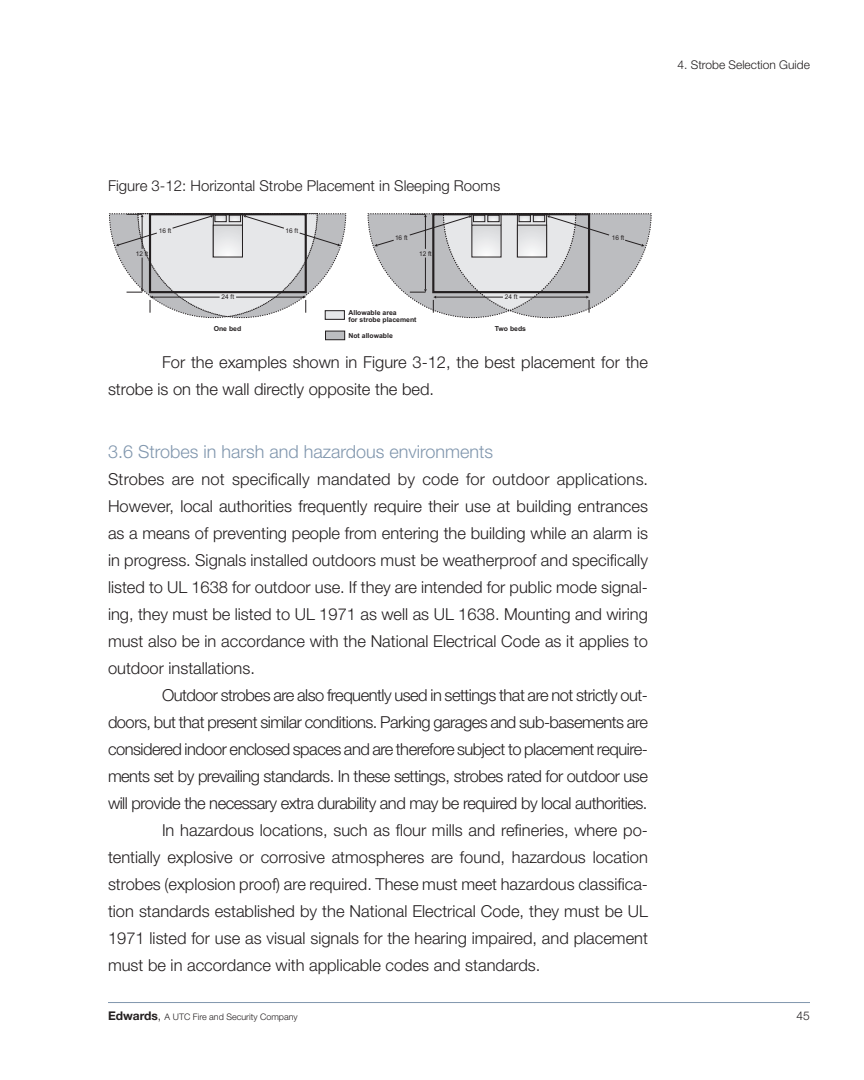
<style>
.page{position:relative;width:864px;height:1080px;background:#fff}
.page>*{position:absolute;margin:0;border:0;box-sizing:border-box;transform-origin:0 0}
.Subhead{font:300 18px "Helvetica Neue LT Std";color:#8197ae}
.Body{font:300 16.5px/27px "Helvetica Neue LT Std";color:#231f20;text-align:justify}
.Body_--_No_indent{font:300 16.5px/27px "Helvetica Neue LT Std";color:#231f20;text-align:justify}
.Graphic_Caption{font:300 15px "Helvetica Neue LT Std";color:#231f20}
.Running_Header{font:300 12px "Helvetica Neue LT Std";color:#231f20}
.t1{font:300 9px "Helvetica Neue LT Std";color:#231f20}
.t2{font:700 6.9px/7.6px "Arial";color:#231f20}
.t3{font:6.45px "Arial";color:#231f20}
.s1{font-weight:700;font-size:12px}
.s2{font-size:12px}
</style>
<div class="page">
<hr style="left:108px;top:1002px;width:702px;height:1px;background:#8197ae">
<svg style="left:109px;top:214px;width:237px;height:104px"></svg>
<svg style="left:368px;top:214px;width:283px;height:104px"></svg>
<div style="left:325px;top:311px;width:19px;height:8px;background:#e6e7e9"></div>
<div style="left:325px;top:311px;width:20px;height:8px;border:1px solid #231f20"></div>
<div style="left:326px;top:331px;width:19px;height:9px;background:#bcbdc0"></div>
<div style="left:325px;top:331px;width:20px;height:9px;border:1px solid #231f20"></div>
<p class="Running_Header" style="left:677px;top:57px;width:134px">4. Strobe Selection Guide</p>
<p class="Graphic_Caption" style="left:108px;top:176px;width:394px">Figure 3-12: Horizontal Strobe Placement in Sleeping Rooms</p>
<p class="t3" style="left:159px;top:228px;width:14px">16 ft</p>
<p class="t3" style="left:286px;top:228px;width:14px">16 ft</p>
<p class="t3" style="left:395px;top:236px;width:14px">16 ft</p>
<p class="t3" style="left:612px;top:236px;width:14px">16 ft</p>
<p class="t3" style="left:136px;top:251px;width:14px">12 ft</p>
<p class="t3" style="left:419px;top:251px;width:14px">12 ft</p>
<p class="t3" style="left:222px;top:295px;width:14px">24 ft</p>
<p class="t3" style="left:505px;top:295px;width:14px">24 ft</p>
<p class="t2" style="left:348px;top:309px;width:70px">Allowable area<br>for strobe placement</p>
<p class="t2" style="left:348px;top:332px;width:46px">Not allowable</p>
<p class="Body" style="left:108px;top:348px;width:542px;text-indent:54px">For the examples shown in Figure 3-12, the best placement for the strobe is on the wall directly opposite the bed.</p>
<p class="t2" style="left:214px;top:325px;width:29px">One bed</p>
<p class="t2" style="left:495px;top:325px;width:33px">Two beds</p>
<p class="Subhead" style="left:108px;top:441px;width:387px">3.6 Strobes in harsh and hazardous environments</p>
<p class="Body_--_No_indent" style="left:108px;top:465px;width:542px">Strobes are not specifically mandated by code for outdoor applications.<br>However, local authorities frequently require their use at building entrances as a means of preventing people from entering the building while an alarm is in progress. Signals installed outdoors must be weatherproof and specifically listed to UL 1638 for outdoor use. If they are intended for public mode signal&shy;ing, they must be listed to UL 1971 as well as UL 1638. Mounting and wiring must also be in accordance with the National Electrical Code as it applies to outdoor installations.</p>
<p class="Body" style="left:108px;top:681px;width:542px;text-indent:54px">Outdoor strobes are also frequently used in settings that are not strictly out&shy;doors, but that present similar conditions. Parking garages and sub-basements are considered indoor enclosed spaces and are therefore subject to placement require&shy;ments set by prevailing standards. In these settings, strobes rated for outdoor use will provide the necessary extra durability and may be required by local authorities.</p>
<p class="Body" style="left:108px;top:816px;width:542px;text-indent:54px">In hazardous locations, such as flour mills and refineries, where po&shy;tentially explosive or corrosive atmospheres are found, hazardous location strobes (explosion proof) are required. These must meet hazardous classifica&shy;tion standards established by the National Electrical Code, they must be UL 1971 listed for use as visual signals for the hearing impaired, and placement must be in accordance with applicable codes and standards.</p>
<p class="t1" style="left:108px;top:1011px;width:191px"><span class="s1">Edwards</span><span class="s2">,</span> A UTC Fire and Security Company</p>
<p class="Running_Header" style="left:797px;top:1009px;width:15px">45</p>
</div>
